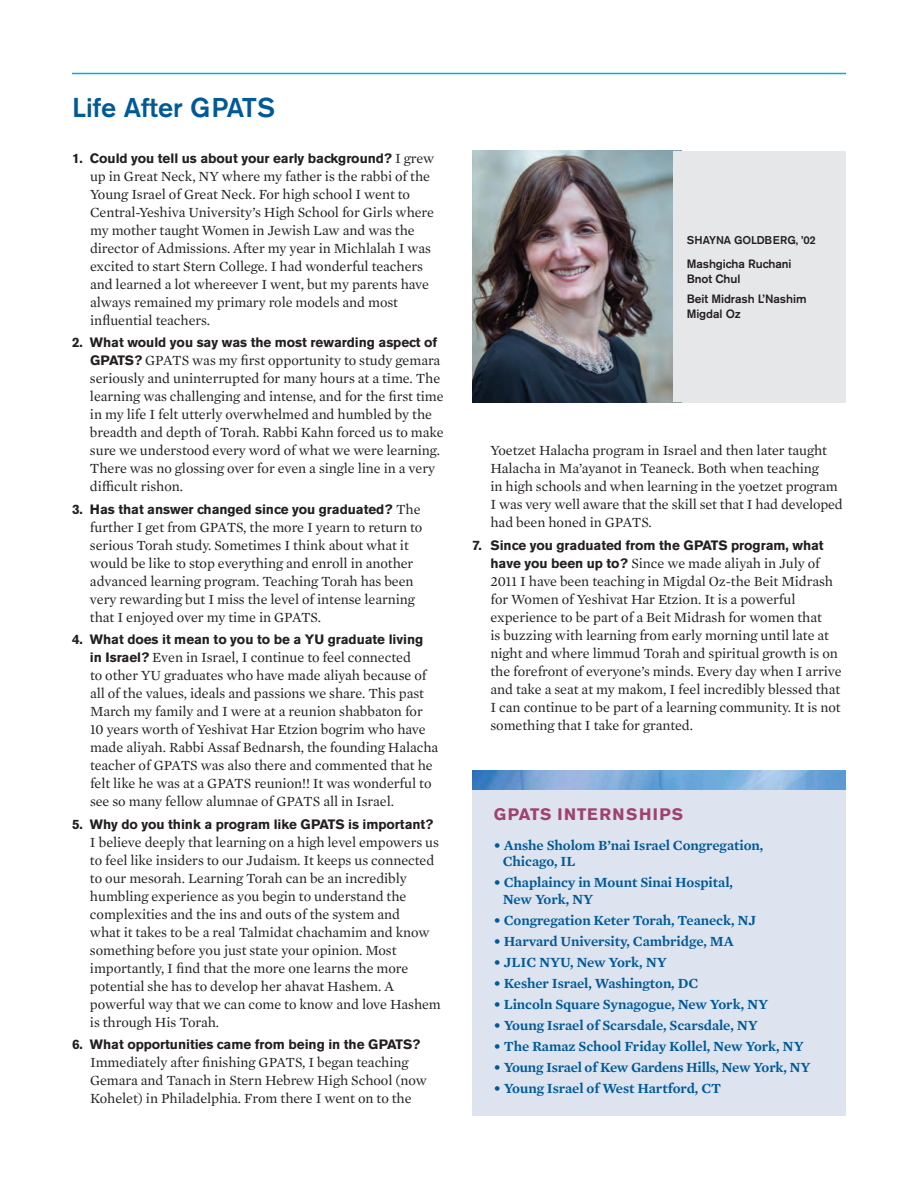
<style>
.page{position:relative;width:918px;height:1188px;background:#fff}
.page>*{position:absolute;margin:0;border:0;box-sizing:border-box;transform-origin:0 0}
.t1{font:500 27px "Akzidenz Grotesk BE";color:#005a97}
.Body_text{font:700 16.5px "Akzidenz Grotesk BE";letter-spacing:.09em;color:#a14170}
.Body_text-2{font:14.25px/18px "Mercury Text G1";letter-spacing:-.005em;color:#231f20}
.list{font:600 14.25px/16.5px "Mercury Text G1";letter-spacing:-.005em;color:#005a97}
.Body_text-3{font:700 13.5px "Akzidenz Grotesk BE";letter-spacing:-.005em;color:#231f20}
.txt_B{font:500 12px/15px "Akzidenz Grotesk BE";letter-spacing:-.005em;color:#231f20}
.txt_B-2{font:500 11.25px "Akzidenz Grotesk BE";letter-spacing:-.005em;color:#231f20}
.s1{font-family:"Mercury Text G1";font-weight:400;font-size:14.25px}
.s2{font-family:"Akzidenz Grotesk BE";font-weight:700;font-size:13.5px}
</style>
<div class="page">
<hr style="left:72px;top:73px;width:774px;height:1px;background:#00aeef">
<img style="left:472px;top:151px;width:209px;height:252px">
<div style="left:673px;top:151px;width:173px;height:250px;background:#e6e7e9"></div>
<div style="left:472px;top:783px;width:374px;height:333px;background:#dde4f0"></div>
<img style="left:472px;top:770px;width:374px;height:20px">
<p class="t1" style="left:72px;top:91px;width:205px">Life After GPATS</p>
<p class="Body_text-3" style="left:72px;top:150px;width:364px">1. Could you tell us about your early background? <span class="s1">I grew</span></p>
<p class="Body_text-2" style="left:90px;top:166px;width:346px">up in Great Neck, NY where my father is the rabbi of the Young Israel of Great Neck. For high school I went to Central-Yeshiva University’s High School for Girls where my mother taught Women in Jewish Law and was the director of Admissions. After my year in Michlalah I was excited to start Stern College. I had wonderful teachers and learned a lot whereever I went, but my parents have always remained my primary role models and most influential teachers.</p>
<p class="Body_text-3" style="left:72px;top:335px;width:367px">2. What would you say was the most rewarding aspect of</p>
<p class="Body_text-2" style="left:90px;top:351px;width:355px"><span class="s2">GPATS?</span> GPATS was my first opportunity to study gemara seriously and uninterrupted for many hours at a time. The learning was challenging and intense, and for the first time in my life I felt utterly overwhelmed and humbled by the breadth and depth of Torah. Rabbi Kahn forced us to make sure we understood every word of what we were learning.<br>There was no glossing over for even a single line in a very difficult rishon.</p>
<p class="Body_text-3" style="left:72px;top:501px;width:350px">3. Has that answer changed since you graduated? <span class="s1">The</span></p>
<p class="Body_text-2" style="left:90px;top:517px;width:334px">further I get from GPATS, the more I yearn to return to serious Torah study. Sometimes I think about what it would be like to stop everything and enroll in another advanced learning program. Teaching Torah has been very rewarding but I miss the level of intense learning that I enjoyed over my time in GPATS.</p>
<p class="Body_text-3" style="left:72px;top:632px;width:353px">4. What does it mean to you to be a YU graduate living</p>
<p class="Body_text-2" style="left:90px;top:648px;width:350px"><span class="s2">in Israel?</span> Even in Israel, I continue to feel connected<br>to other YU graduates who have made aliyah because of all of the values, ideals and passions we share. This past March my family and I were at a reunion shabbaton for 10 years worth of Yeshivat Har Etzion bogrim who have made aliyah. Rabbi Assaf Bednarsh, the founding Halacha teacher of GPATS was also there and commented that he felt like he was at a GPATS reunion!! It was wonderful to see so many fellow alumnae of GPATS all in Israel.</p>
<p class="Body_text-3" style="left:72px;top:816px;width:363px">5. Why do you think a program like GPATS is important?</p>
<p class="Body_text-2" style="left:90px;top:832px;width:352px">I believe deeply that learning on a high level empowers us to feel like insiders to our Judaism. It keeps us connected to our mesorah. Learning Torah can be an incredibly humbling experience as you begin to understand the complexities and the ins and outs of the system and<br>what it takes to be a real Talmidat chachamim and know something before you just state your opinion. Most importantly, I find that the more one learns the more potential she has to develop her ahavat Hashem. A powerful way that we can come to know and love Hashem is through His Torah.</p>
<p class="Body_text-3" style="left:72px;top:1037px;width:350px">6. What opportunities came from being in the GPATS?</p>
<p class="Body_text-2" style="left:90px;top:1053px;width:338px">Immediately after finishing GPATS, I began teaching<br>Gemara and Tanach in Stern Hebrew High School (now<br>Kohelet) in Philadelphia. From there I went on to the</p>
<p class="txt_B-2" style="left:687px;top:233px;width:131px">SHAYNA GOLDBERG, ’02</p>
<p class="txt_B" style="left:687px;top:256px;width:106px">Mashgicha Ruchani<br>Bnot Chul</p>
<p class="txt_B" style="left:687px;top:291px;width:121px">Beit Midrash L’Nashim<br>Migdal Oz</p>
<p class="Body_text-2" style="left:490px;top:441px;width:354px">Yoetzet Halacha program in Israel and then later taught Halacha in Ma’ayanot in Teaneck. Both when teaching<br>in high schools and when learning in the yoetzet program I was very well aware that the skill set that I had developed had been honed in GPATS.</p>
<p class="Body_text-3" style="left:472px;top:537px;width:353px">7. Since you graduated from the GPATS program, what</p>
<p class="Body_text-2" style="left:490px;top:553px;width:353px"><span class="s2">have you been up to?</span> Since we made aliyah in July of 2011 I have been teaching in Migdal Oz-the Beit Midrash for Women of Yeshivat Har Etzion. It is a powerful experience to be part of a Beit Midrash for women that<br>is buzzing with learning from early morning until late at night and where limmud Torah and spiritual growth is on the forefront of everyone’s minds. Every day when I arrive and take a seat at my makom, I feel incredibly blessed that I can continue to be part of a learning community. It is not something that I take for granted.</p>
<p class="Body_text" style="left:494px;top:805px;width:191px">GPATS INTERNSHIPS</p>
<p class="list" style="left:503px;top:836px;width:262px;text-indent:-9px">• Anshe Sholom B’nai Israel Congregation,<br>Chicago, IL</p>
<p class="list" style="left:503px;top:874px;width:232px;text-indent:-9px">• Chaplaincy in Mount Sinai Hospital,<br>New York, NY</p>
<p class="list" style="left:494px;top:911px;width:264px">• Congregation Keter Torah, Teaneck, NJ</p>
<p class="list" style="left:494px;top:932px;width:242px">• Harvard University, Cambridge, MA</p>
<p class="list" style="left:494px;top:953px;width:175px">• JLIC NYU, New York, NY</p>
<p class="list" style="left:494px;top:974px;width:206px">• Kesher Israel, Washington, DC</p>
<p class="list" style="left:494px;top:995px;width:276px">• Lincoln Square Synagogue, New York, NY</p>
<p class="list" style="left:494px;top:1016px;width:266px">• Young Israel of Scarsdale, Scarsdale, NY</p>
<p class="list" style="left:494px;top:1037px;width:311px">• The Ramaz School Friday Kollel, New York, NY</p>
<p class="list" style="left:494px;top:1058px;width:318px">• Young Israel of Kew Gardens Hills, New York, NY</p>
<p class="list" style="left:494px;top:1079px;width:229px">• Young Israel of West Hartford, CT</p>
</div>
